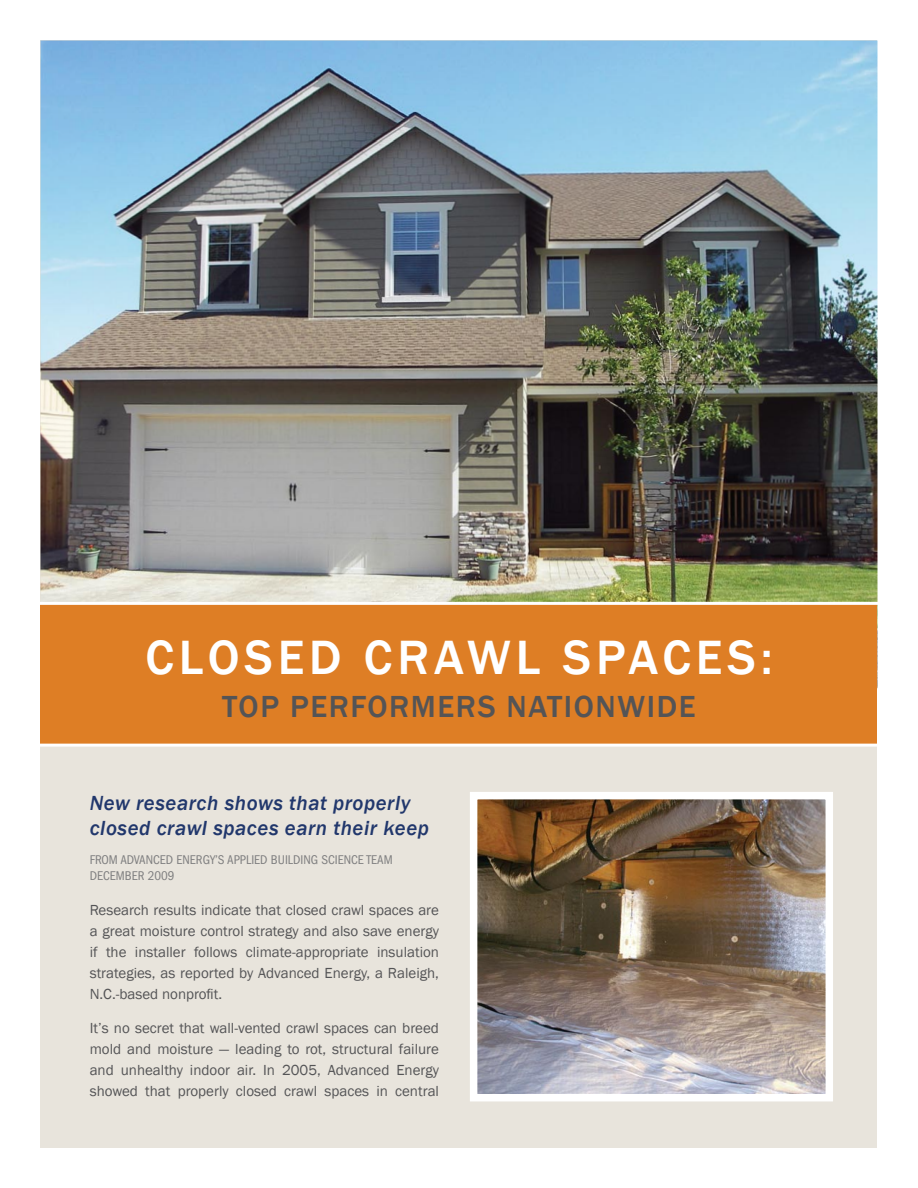
<style>
.page{position:relative;width:918px;height:1188px;background:#fff}
.page>*{position:absolute;margin:0;border:0;box-sizing:border-box;transform-origin:0 0}
.t1{font:500 49.5px "Franklin Gothic";letter-spacing:.1em;color:#fff}
.t2{font:500 31.35px "Franklin Gothic";letter-spacing:.05em;color:#545456}
.t3{font:italic 500 21px/25.5px "Franklin Gothic";letter-spacing:.025em;color:#21376c}
.t4{font:15px/21px "Franklin Gothic";color:#545456;text-align:justify}
.t5{font:condensed 13.2px/15.8px "Franklin Gothic";color:#7f7f80}
</style>
<div class="page">
<div style="left:40px;top:379px;width:838px;height:769px;background:#e8e4dc"></div>
<img style="left:40px;top:40px;width:838px;height:562px">
<div style="left:40px;top:603px;width:838px;height:142px;background:#de7e25"></div>
<hr style="left:28px;top:602px;width:858px;height:3px;background:#fff">
<hr style="left:28px;top:744px;width:858px;height:3px;background:#fff">
<img style="left:479px;top:801px;width:345px;height:291px">
<div style="left:470px;top:792px;width:363px;height:309px;border:8px solid #fff"></div>
<h1 class="t1" style="left:145px;top:627px;width:549px">CLOSED CRAWL SPACES</h1>
<h1 class="t1" style="left:761px;top:627px;width:13px">:</h1>
<h2 class="t2" style="left:222px;top:687px;width:454px">TOP PERFORMERS NATIONWIDE</h2>
<h3 class="t3" style="left:90px;top:790px;width:341px">New research shows that properly closed crawl spaces earn their keep</h3>
<p class="t5" style="left:90px;top:852px;width:305px">FROM ADVANCED ENERGY’S APPLIED BUILDING SCIENCE TEAM<br>DECEMBER 2009</p>
<p class="t4" style="left:90px;top:899px;width:351px">Research results indicate that closed crawl spaces are a great moisture control strategy and also save energy if the installer follows climate-appropriate insulation strategies, as reported by Advanced Energy, a Raleigh, N.C.-based nonprofit.</p>
<p class="t4" style="left:90px;top:1018px;width:351px">It’s no secret that wall-vented crawl spaces can breed mold and moisture — leading to rot, structural failure and unhealthy indoor air. In 2005, Advanced Energy showed that properly closed crawl spaces in central</p>
</div>
